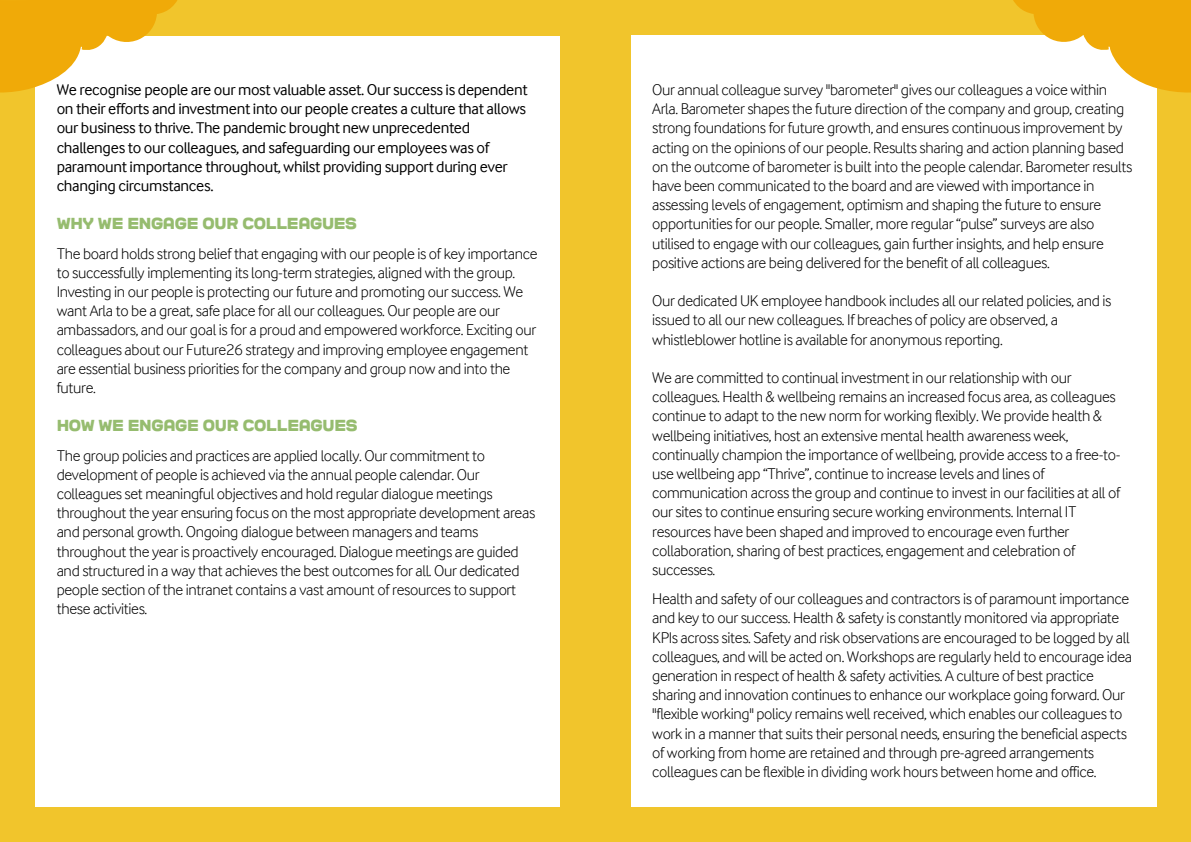
<style>
.page{position:relative;width:1191px;height:842px;background:#f1c52c}
.page>*{position:absolute;margin:0;border:0;box-sizing:border-box;transform-origin:0 0}
.t1{font:300 16px/19.2px "Arla Inter Face";letter-spacing:-.02em;color:#000}
.t2{font:16px/19.2px "Arla Inter Face";letter-spacing:-.02em;color:#000}
.t3{font:16px "ARLASTRONG";letter-spacing:-.02em;color:#96bc6f}
</style>
<div class="page">
<div style="left:35px;top:36px;width:524px;height:770px;background:#fff"></div>
<div style="left:631px;top:35px;width:525px;height:772px;background:#fff"></div>
<svg style="left:0;top:0;width:177px;height:93px"></svg>
<svg style="left:1013px;top:0;width:178px;height:99px"></svg>
<p class="t2" style="left:57px;top:80px;width:472px">We recognise people are our most valuable asset. Our success is dependent on their efforts and investment into our people creates a culture that allows our business to thrive. The pandemic brought new unprecedented challenges to our colleagues, and safeguarding our employees was of paramount importance throughout, whilst providing support during ever changing circumstances.</p>
<p class="t3" style="left:57px;top:216px;width:302px">WHY WE ENGAGE OUR COLLEAGUES</p>
<p class="t1" style="left:57px;top:243px;width:482px">The board holds strong belief that engaging with our people is of key importance to successfully implementing its long-term strategies, aligned with the group.<br>Investing in our people is protecting our future and promoting our success. We want Arla to be a great, safe place for all our colleagues. Our people are our ambassadors, and our goal is for a proud and empowered workforce. Exciting our colleagues about our Future26 strategy and improving employee engagement are essential business priorities for the company and group now and into the future.</p>
<p class="t3" style="left:57px;top:418px;width:302px">HOW WE ENGAGE OUR COLLEAGUES</p>
<p class="t1" style="left:57px;top:445px;width:480px">The group policies and practices are applied locally. Our commitment to development of people is achieved via the annual people calendar. Our colleagues set meaningful objectives and hold regular dialogue meetings throughout the year ensuring focus on the most appropriate development areas and personal growth. Ongoing dialogue between managers and teams throughout the year is proactively encouraged. Dialogue meetings are guided and structured in a way that achieves the best outcomes for all. Our dedicated people section of the intranet contains a vast amount of resources to support these activities.</p>
<p class="t1" style="left:652px;top:80px;width:481px">Our annual colleague survey "barometer" gives our colleagues a voice within Arla. Barometer shapes the future direction of the company and group, creating strong foundations for future growth, and ensures continuous improvement by acting on the opinions of our people. Results sharing and action planning based on the outcome of barometer is built into the people calendar. Barometer results have been communicated to the board and are viewed with importance in assessing levels of engagement, optimism and shaping the future to ensure opportunities for our people. Smaller, more regular “pulse” surveys are also utilised to engage with our colleagues, gain further insights, and help ensure positive actions are being delivered for the benefit of all colleagues.</p>
<p class="t1" style="left:652px;top:291px;width:460px">Our dedicated UK employee handbook includes all our related policies, and is issued to all our new colleagues. If breaches of policy are observed, a whistleblower hotline is available for anonymous reporting.</p>
<p class="t1" style="left:652px;top:368px;width:470px">We are committed to continual investment in our relationship with our colleagues. Health &amp; wellbeing remains an increased focus area, as colleagues continue to adapt to the new norm for working flexibly. We provide health &amp; wellbeing initiatives, host an extensive mental health awareness week, continually champion the importance of wellbeing, provide access to a free-to&shy;use wellbeing app “Thrive”, continue to increase levels and lines of communication across the group and continue to invest in our facilities at all of our sites to continue ensuring secure working environments. Internal IT resources have been shaped and improved to encourage even further collaboration, sharing of best practices, engagement and celebration of successes.</p>
<p class="t1" style="left:652px;top:589px;width:481px">Health and safety of our colleagues and contractors is of paramount importance and key to our success. Health &amp; safety is constantly monitored via appropriate KPIs across sites. Safety and risk observations are encouraged to be logged by all colleagues, and will be acted on. Workshops are regularly held to encourage idea generation in respect of health &amp; safety activities. A culture of best practice sharing and innovation continues to enhance our workplace going forward. Our "flexible working" policy remains well received, which enables our colleagues to work in a manner that suits their personal needs, ensuring the beneficial aspects of working from home are retained and through pre-agreed arrangements colleagues can be flexible in dividing work hours between home and office.</p>
</div>
